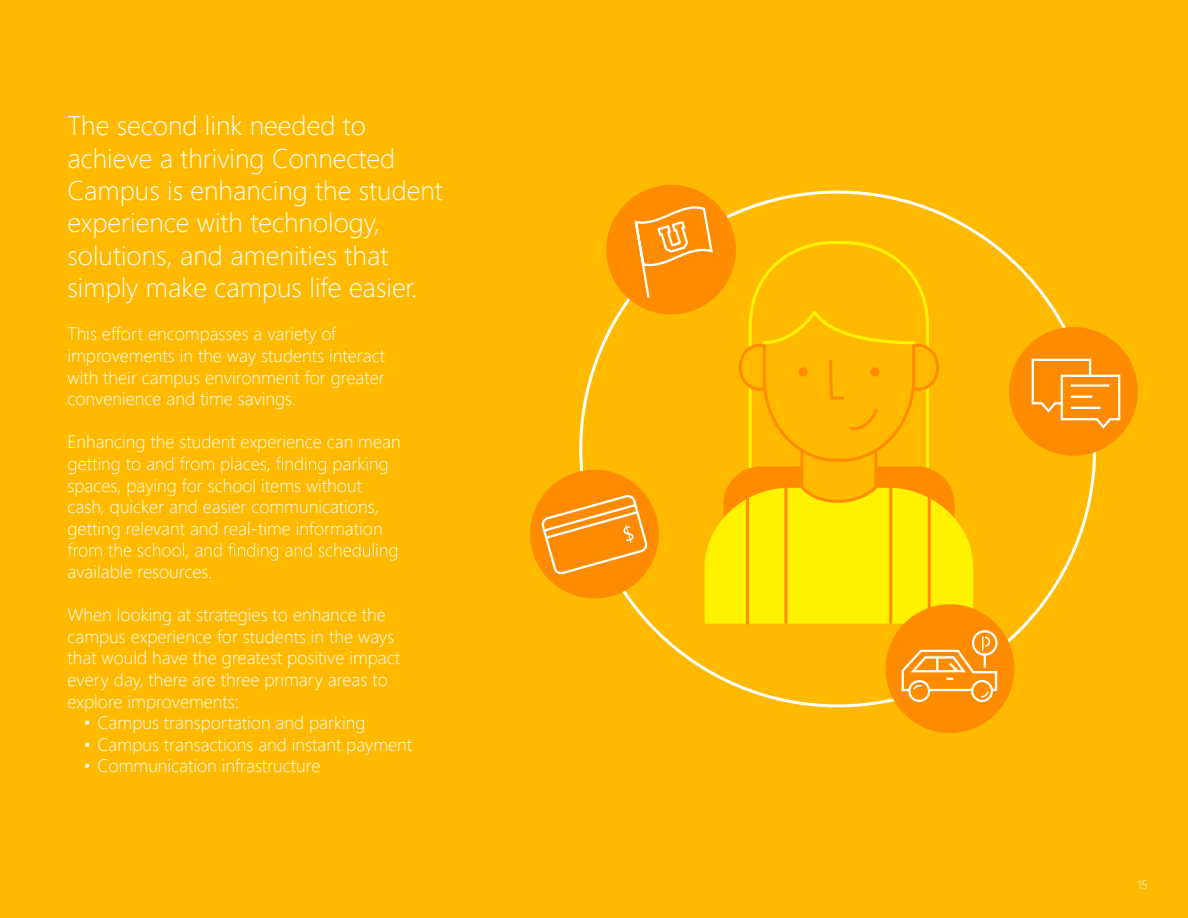
<style>
.page{position:relative;width:1188px;height:918px;background:#ffba00}
.page>*{position:absolute;margin:0;border:0;box-sizing:border-box;transform-origin:0 0}
.t1{font:300 27px/32.4px "Segoe UI";color:#fff}
.t2{font:300 18px/21.6px "Segoe UI";color:#fff}
.t3{font:300 12px "Segoe UI";color:#fff}
</style>
<div class="page">
<svg style="left:68px;top:457px;width:319px;height:17px"></svg>
<svg style="left:68px;top:543px;width:329px;height:18px"></svg>
<div style="left:530px;top:470px;width:129px;height:128px;background:#ff8c00;border-radius:50%"></div>
<div style="left:886px;top:604px;width:128px;height:129px;background:#ff8c00;border-radius:50%"></div>
<div style="left:1009px;top:327px;width:129px;height:129px;background:#ff8c00;border-radius:50%"></div>
<div style="left:606px;top:185px;width:130px;height:130px;background:#ff8c00;border-radius:50%"></div>
<svg style="left:633px;top:202px;width:366px;height:501px"></svg>
<svg style="left:980px;top:674px;width:11px;height:24px"></svg>
<svg style="left:907px;top:680px;width:23px;height:22px"></svg>
<svg style="left:539px;top:358px;width:582px;height:316px"></svg>
<svg style="left:623px;top:525px;width:11px;height:18px"></svg>
<h1 class="t1" style="left:67px;top:107px;width:377px">The second link needed to achieve a thriving Connected<br>Campus is enhancing the student experience with technology, solutions, and amenities that simply make campus life easier.</h1>
<p class="t2" style="left:67px;top:321px;width:319px">This effort encompasses a variety of improvements in the way students interact with their campus environment for greater convenience and time savings.</p>
<p class="t2" style="left:67px;top:429px;width:335px">Enhancing the student experience can mean</p>
<p class="t2" style="left:68px;top:473px;width:317px">spaces, paying for school items without cash, quicker and easier communications, getting relevant and real-time information</p>
<p class="t2" style="left:68px;top:559px;width:147px">available resources.</p>
<p class="t2" style="left:67px;top:602px;width:334px">When looking at strategies to enhance the campus experience for students in the ways that would have the greatest positive impact every day, there are three primary areas to explore improvements:</p>
<p class="t2" style="left:84px;top:710px;width:283px">• Campus transportation and parking</p>
<p class="t2" style="left:84px;top:732px;width:330px">• Campus transactions and instant payment</p>
<p class="t2" style="left:84px;top:753px;width:238px">• Communication infrastructure</p>
<p class="t3" style="left:1138px;top:874px;width:12px">15</p>
</div>
